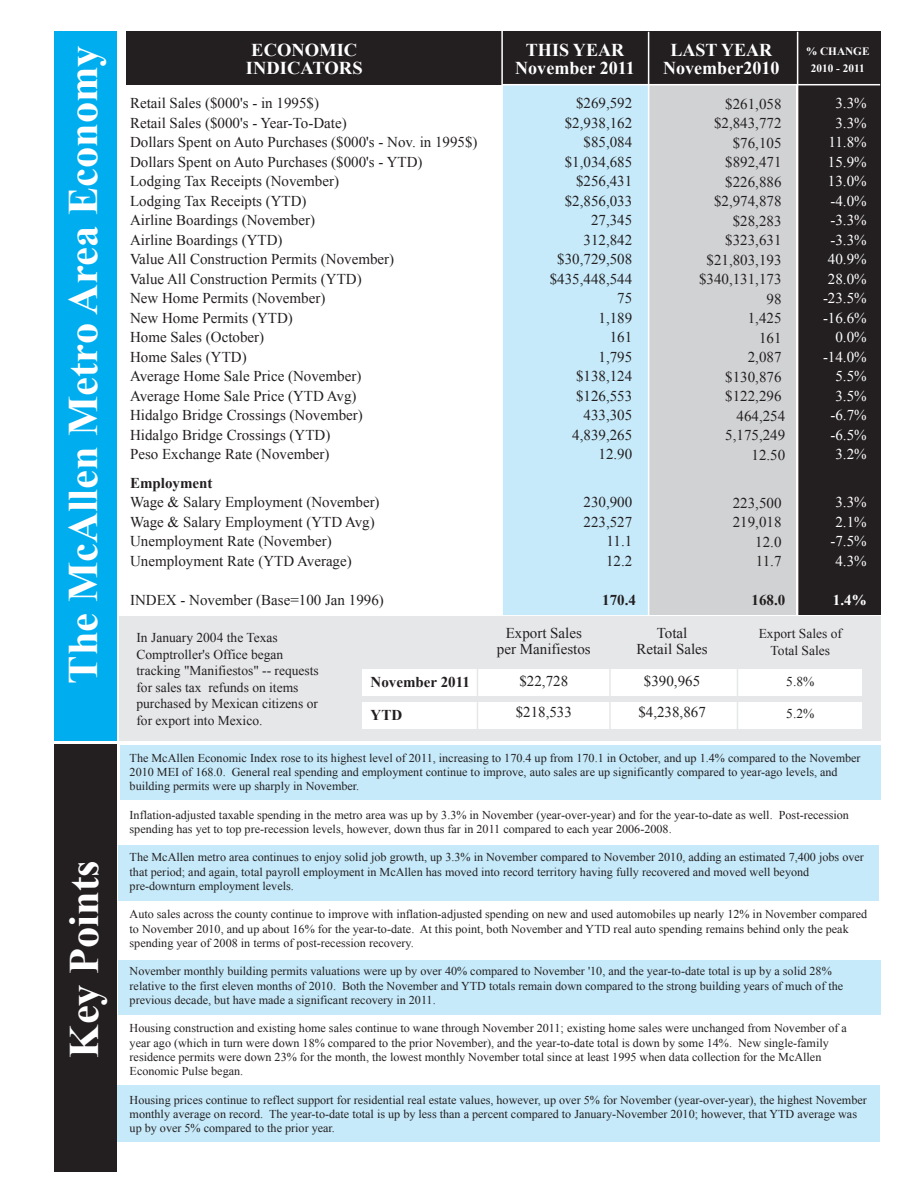
<style>
.page{position:relative;width:918px;height:1188px;background:#fff}
.page>*{position:absolute;margin:0;border:0;box-sizing:border-box;transform-origin:0 0}
.t1{font:700 42px "Times New Roman";color:#fff}
.t2{font:700 18px/18px "Times New Roman";color:#fff;text-align:center}
.t3{font:15px/19.5px "Times New Roman";color:#231f20;text-align:right}
.t4{font:15px/19.5px "Times New Roman";color:#fff;text-align:right}
.t5{font:700 15px "Times New Roman";color:#231f20}
.t6{font:700 15px "Times New Roman";color:#fff}
.t7{font:13.5px/16.5px "Times New Roman";color:#231f20}
.t8{font:12px/14.2px "Times New Roman";color:#231f20}
.t9{font:700 11.25px/17px "Times New Roman";color:#fff;text-align:center}
</style>
<div class="page">
<div style="left:117px;top:1086px;width:763px;height:56px;background:#c6eafa"></div>
<div style="left:120px;top:745px;width:760px;height:54px;background:#c6eafa"></div>
<div style="left:118px;top:845px;width:761px;height:56px;background:#c6eafa"></div>
<div style="left:54px;top:31px;width:63px;height:709px;background:#00aeef"></div>
<div style="left:798px;top:85px;width:82px;height:530px;background:#231f20"></div>
<div style="left:126px;top:32px;width:754px;height:53px;background:#231f20"></div>
<div style="left:649px;top:85px;width:147px;height:530px;background:#d1d2d4"></div>
<div style="left:502px;top:84px;width:147px;height:531px;background:#c6eafa"></div>
<div style="left:118px;top:960px;width:762px;height:55px;background:#c6eafa"></div>
<hr style="left:648px;top:32px;width:1px;height:601px;background:#fff">
<hr style="left:797px;top:32px;width:1px;height:600px;background:#fff">
<hr style="left:501px;top:30px;width:2px;height:601px;background:#fff">
<div style="left:54px;top:744px;width:63px;height:428px;background:#231f20"></div>
<div style="left:119px;top:617px;width:761px;height:124px;background:#e6e7e9"></div>
<div style="left:362px;top:702px;width:499px;height:27px;background:#fff"></div>
<div style="left:362px;top:669px;width:499px;height:27px;background:#fff"></div>
<hr style="left:609px;top:660px;width:2px;height:81px;background:#e6e7e9">
<hr style="left:477px;top:660px;width:1px;height:81px;background:#e6e7e9">
<hr style="left:737px;top:660px;width:1px;height:81px;background:#e6e7e9">
<hr style="left:502px;top:84px;width:378px;height:1px;background:#fff">
<h1 class="t1" style="left:54px;top:684px;width:640px;rotate:-90deg">The McAllen Metro Area Economy</h1>
<h1 class="t1" style="left:55px;top:1058px;width:199px;rotate:-90deg">Key Points</h1>
<h2 class="t2" style="left:515px;top:40px;width:121px">THIS YEAR<br>November 2011</h2>
<h2 class="t2" style="left:663px;top:40px;width:118px">LAST YEAR<br>November2010</h2>
<h2 class="t2" style="left:246px;top:40px;width:118px;text-align:left">ECONOMIC<br>INDICATORS</h2>
<p class="t9" style="left:806px;top:43px;width:65px">% CHANGE<br>2010 - 2011</p>
<p class="t3" style="left:130px;top:93px;width:349px;text-align:left">Retail Sales ($000's - in 1995$)<br>Retail Sales ($000's - Year-To-Date)<br>Dollars Spent on Auto Purchases ($000's - Nov. in 1995$)<br>Dollars Spent on Auto Purchases ($000's - YTD)<br>Lodging Tax Receipts (November)<br>Lodging Tax Receipts (YTD)<br>Airline Boardings (November)<br>Airline Boardings (YTD)<br>Value All Construction Permits (November)<br>Value All Construction Permits (YTD)<br>New Home Permits (November)<br>New Home Permits (YTD)<br>Home Sales (October)<br>Home Sales (YTD)<br>Average Home Sale Price (November)<br>Average Home Sale Price (YTD Avg)<br>Hidalgo Bridge Crossings (November)<br>Hidalgo Bridge Crossings (YTD)<br>Peso Exchange Rate (November)</p>
<p class="t5" style="left:130px;top:473px;width:84px">Employment</p>
<p class="t3" style="left:130px;top:492px;width:251px;text-align:left">Wage &amp; Salary Employment (November)<br>Wage &amp; Salary Employment (YTD Avg)<br>Unemployment Rate (November)<br>Unemployment Rate (YTD Average)</p>
<p class="t3" style="left:130px;top:590px;width:255px">INDEX - November (Base=100 Jan 1996)</p>
<p class="t7" style="left:136px;top:629px;width:184px">In January 2004 the Texas<br>Comptroller's Office began tracking "Manifiestos" -- requests for sales tax refunds on items purchased by Mexican citizens or for export into Mexico.</p>
<p class="t5" style="left:371px;top:671px;width:101px">November 2011</p>
<p class="t5" style="left:371px;top:704px;width:33px">YTD</p>
<p class="t3" style="left:550px;top:93px;width:84px">$269,592 $2,938,162 $85,084 $1,034,685 $256,431 $2,856,033<br>27,345<br>312,842 $30,729,508 $435,448,544<br>75<br>1,189<br>161<br>1,795 $138,124 $126,553<br>433,305<br>4,839,265<br>12.90</p>
<p class="t3" style="left:584px;top:492px;width:50px">230,900<br>223,527<br>11.1<br>12.2</p>
<p class="t5" style="left:602px;top:589px;width:35px">170.4</p>
<p class="t3" style="left:699px;top:94px;width:88px">$261,058 $2,843,772 $76,105 $892,471 $226,886 $2,974,878 $28,283 $323,631 $21,803,193 $340,131,173<br>98<br>1,425<br>161<br>2,087 $130,876 $122,296<br>464,254<br>5,175,249<br>12.50</p>
<p class="t3" style="left:733px;top:493px;width:50px">223,500<br>219,018<br>12.0<br>11.7</p>
<p class="t5" style="left:752px;top:590px;width:35px">168.0</p>
<p class="t4" style="left:823px;top:93px;width:45px">3.3%<br>3.3%<br>11.8%<br>15.9%<br>13.0% -4.0% -3.3% -3.3%<br>40.9%<br>28.0% -23.5% -16.6%<br>0.0% -14.0%<br>5.5%<br>3.5% -6.7% -6.5%<br>3.2%</p>
<p class="t4" style="left:831px;top:492px;width:38px;text-align:center">3.3%<br>2.1% -7.5%<br>4.3%</p>
<p class="t6" style="left:833px;top:590px;width:35px">1.4%</p>
<p class="t3" style="left:497px;top:624px;width:95px;line-height:16.5px;text-align:center">Export Sales per Manifiestos</p>
<p class="t3" style="left:516px;top:665px;width:58px;line-height:31.5px;text-align:left">$22,728 $218,533</p>
<p class="t3" style="left:636px;top:624px;width:73px;line-height:16.5px;text-align:center">Total<br>Retail Sales</p>
<p class="t3" style="left:638px;top:665px;width:69px;line-height:31.5px;text-align:center">$390,965 $4,238,867</p>
<p class="t7" style="left:759px;top:625px;width:85px;text-align:center">Export Sales of<br>Total Sales</p>
<p class="t7" style="left:786px;top:673px;width:30px">5.8%</p>
<p class="t7" style="left:786px;top:705px;width:30px">5.2%</p>
<p class="t8" style="left:130px;top:750px;width:733px">The McAllen Economic Index rose to its highest level of 2011, increasing to 170.4 up from 170.1 in October, and up 1.4% compared to the November<br>2010 MEI of 168.0. General real spending and employment continue to improve, auto sales are up significantly compared to year-ago levels, and building permits were up sharply in November.</p>
<p class="t8" style="left:130px;top:807px;width:721px">Inflation-adjusted taxable spending in the metro area was up by 3.3% in November (year-over-year) and for the year-to-date as well. Post-recession spending has yet to top pre-recession levels, however, down thus far in 2011 compared to each year 2006-2008.</p>
<p class="t8" style="left:130px;top:850px;width:736px">The McAllen metro area continues to enjoy solid job growth, up 3.3% in November compared to November 2010, adding an estimated 7,400 jobs over that period; and again, total payroll employment in McAllen has moved into record territory having fully recovered and moved well beyond pre-downturn employment levels.</p>
<p class="t8" style="left:130px;top:907px;width:739px">Auto sales across the county continue to improve with inflation-adjusted spending on new and used automobiles up nearly 12% in November compared to November 2010, and up about 16% for the year-to-date. At this point, both November and YTD real auto spending remains behind only the peak spending year of 2008 in terms of post-recession recovery.</p>
<p class="t8" style="left:130px;top:964px;width:715px">November monthly building permits valuations were up by over 40% compared to November '10, and the year-to-date total is up by a solid 28% relative to the first eleven months of 2010. Both the November and YTD totals remain down compared to the strong building years of much of the previous decade, but have made a significant recovery in 2011.</p>
<p class="t8" style="left:130px;top:1021px;width:719px">Housing construction and existing home sales continue to wane through November 2011; existing home sales were unchanged from November of a year ago (which in turn were down 18% compared to the prior November), and the year-to-date total is down by some 14%. New single-family residence permits were down 23% for the month, the lowest monthly November total since at least 1995 when data collection for the McAllen Economic Pulse began.</p>
<p class="t8" style="left:130px;top:1092px;width:739px">Housing prices continue to reflect support for residential real estate values, however, up over 5% for November (year-over-year), the highest November monthly average on record. The year-to-date total is up by less than a percent compared to January-November 2010; however, that YTD average was up by over 5% compared to the prior year.</p>
</div>
